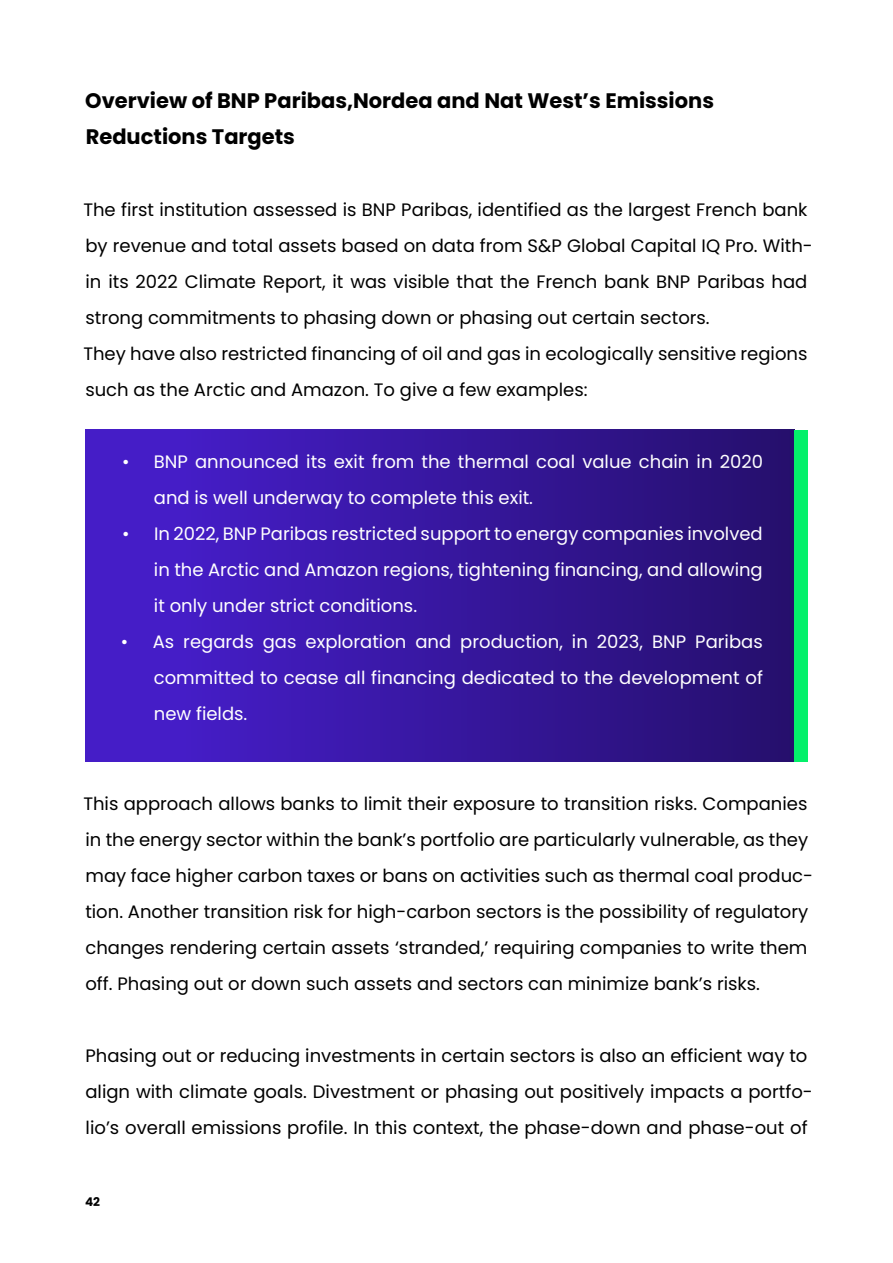
<style>
.page{position:relative;width:893px;height:1263px;background:#fff}
.page>*{position:absolute;margin:0;border:0;box-sizing:border-box;transform-origin:0 0}
.t1{font:700 21px/36px "Poppins";color:#000}
.t2{font:18px/36px "Poppins";color:#000}
.t3{font:18px/36px "Poppins";color:#fff;text-align:justify}
.t4{font:700 12px "Poppins";color:#000}
</style>
<div class="page">
<div style="left:85px;top:430px;width:709px;height:331px;background:linear-gradient(to right,#491fd2,#260f6d)"></div>
<div style="left:794px;top:430px;width:14px;height:331px;background:#04f06a"></div>
<p class="t1" style="left:85px;top:83px;width:630px">Overview of BNP Paribas,Nordea and Nat West’s Emissions<br>Reductions Targets</p>
<p class="t2" style="left:83px;top:192px;width:731px">The first institution assessed is BNP Paribas, identified as the largest French bank by revenue and total assets based on data from S&amp;P Global Capital IQ Pro. With&shy;in its 2022 Climate Report, it was visible that the French bank BNP Paribas had strong commitments to phasing down or phasing out certain sectors.<br>They have also restricted financing of oil and gas in ecologically sensitive regions such as the Arctic and Amazon. To give a few examples:</p>
<p class="t3" style="left:154px;top:444px;width:611px;text-indent:-32px">• BNP announced its exit from the thermal coal value chain in 2020 and is well underway to complete this exit.</p>
<p class="t3" style="left:154px;top:516px;width:610px;text-indent:-32px">• In 2022, BNP Paribas restricted support to energy companies involved in the Arctic and Amazon regions, tightening financing, and allowing it only under strict conditions.</p>
<p class="t3" style="left:154px;top:624px;width:611px;text-indent:-33px">• As regards gas exploration and production, in 2023, BNP Paribas committed to cease all financing dedicated to the development of new fields.</p>
<p class="t2" style="left:83px;top:786px;width:731px">This approach allows banks to limit their exposure to transition risks. Companies in the energy sector within the bank’s portfolio are particularly vulnerable, as they may face higher carbon taxes or bans on activities such as thermal coal produc&shy;tion. Another transition risk for high-carbon sectors is the possibility of regulatory changes rendering certain assets ‘stranded,’ requiring companies to write them off. Phasing out or down such assets and sectors can minimize bank’s risks.</p>
<p class="t2" style="left:85px;top:1038px;width:729px">Phasing out or reducing investments in certain sectors is also an efficient way to align with climate goals. Divestment or phasing out positively impacts a portfo&shy;lio’s overall emissions profile. In this context, the phase-down and phase-out of</p>
<p class="t4" style="left:85px;top:1195px;width:16px">42</p>
</div>
